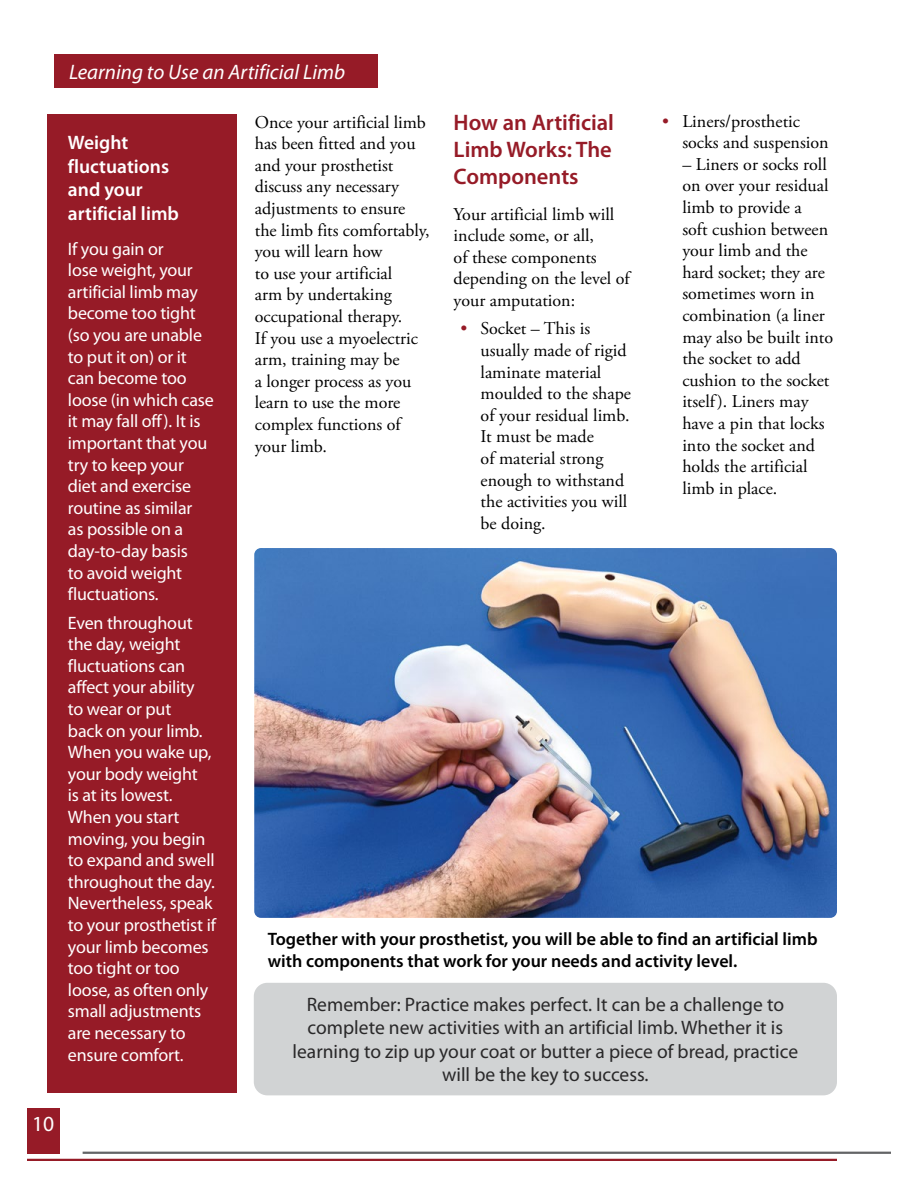
<style>
.page{position:relative;width:918px;height:1188px;background:#fff}
.page>*{position:absolute;margin:0;border:0;box-sizing:border-box;transform-origin:0 0}
.t1{font:600 22.5px/27px "Myriad Pro";color:#961b27;text-align:justify}
.t2{font:21.6px "Myriad Pro";color:#fff}
.t3{font:italic 21px "Myriad Pro";color:#fff}
.t4{font:19.5px/23.4px "Myriad Pro";color:#292829;text-align:center}
.t5{font:600 19.5px/23.4px "Myriad Pro";color:#fff}
.t6{font:18px/21.6px "Adobe Garamond Pro";color:#000}
.t7{font:18px/21.6px "Myriad Pro";letter-spacing:-.01em;color:#fff}
.t8{font:600 18px/21.6px "Myriad Pro";color:#000}
.s1{color:#961b27}
</style>
<div class="page">
<hr style="left:27px;top:1159px;width:810px;height:2px;background:#961b27">
<hr style="left:83px;top:1152px;width:808px;height:2px;background:#636466">
<div style="left:54px;top:54px;width:324px;height:33px;background:#961b27"></div>
<div style="left:27px;top:1108px;width:32px;height:46px;background:#961b27"></div>
<div style="left:254px;top:983px;width:583px;height:112px;background:#d1d3d4;border-radius:14px"></div>
<img style="left:254px;top:548px;width:583px;height:370px">
<div style="left:48px;top:114px;width:189px;height:979px;background:#961b27"></div>
<p class="t2" style="left:32px;top:1110px;width:24px">10</p>
<p class="t3" style="left:69px;top:59px;width:278px">Learning to Use an Artificial Limb</p>
<p class="t5" style="left:68px;top:131px;width:112px">Weight fluctuations and your artificial limb</p>
<p class="t7" style="left:68px;top:238px;width:147px">If you gain or<br>lose weight, your artificial limb may become too tight (so you are unable to put it on) or it can become too loose (in which case it may fall off). It is important that you try to keep your diet and exercise routine as similar<br>as possible on a day-to-day basis<br>to avoid weight fluctuations.</p>
<p class="t7" style="left:68px;top:611px;width:150px">Even throughout the day, weight fluctuations can affect your ability<br>to wear or put<br>back on your limb.<br>When you wake up, your body weight<br>is at its lowest.<br>When you start moving, you begin to expand and swell throughout the day.<br>Nevertheless, speak to your prosthetist if your limb becomes too tight or too loose, as often only small adjustments are necessary to ensure comfort.</p>
<p class="t6" style="left:255px;top:112px;width:176px">Once your artificial limb has been fitted and you and your prosthetist discuss any necessary adjustments to ensure the limb fits comfortably, you will learn how<br>to use your artificial<br>arm by undertaking occupational therapy.<br>If you use a myoelectric arm, training may be<br>a longer process as you learn to use the more complex functions of your limb.</p>
<p class="t1" style="left:454px;top:109px;width:162px">How an Artificial Limb Works: The Components</p>
<p class="t6" style="left:454px;top:204px;width:178px">Your artificial limb will include some, or all,<br>of these components depending on the level of your amputation:</p>
<p class="t6" style="left:481px;top:318px;width:152px;text-indent:-20px"><span class="s1">•</span> Socket – This is usually made of rigid laminate material moulded to the shape of your residual limb.<br>It must be made<br>of material strong enough to withstand the activities you will be doing.</p>
<p class="t6" style="left:682px;top:111px;width:148px;text-indent:-20px"><span class="s1">•</span> Liners/prosthetic socks and suspension</p>
<p class="t6" style="left:682px;top:154px;width:152px">– Liners or socks roll on over your residual limb to provide a<br>soft cushion between your limb and the hard socket; they are sometimes worn in combination (a liner may also be built into the socket to add cushion to the socket itself). Liners may have a pin that locks into the socket and holds the artificial limb in place.</p>
<p class="t8" style="left:268px;top:928px;width:551px">Together with your prosthetist, you will be able to find an artificial limb with components that work for your needs and activity level.</p>
<p class="t4" style="left:293px;top:992px;width:507px">Remember: Practice makes perfect. It can be a challenge to complete new activities with an artificial limb. Whether it is learning to zip up your coat or butter a piece of bread, practice will be the key to success.</p>
</div>
